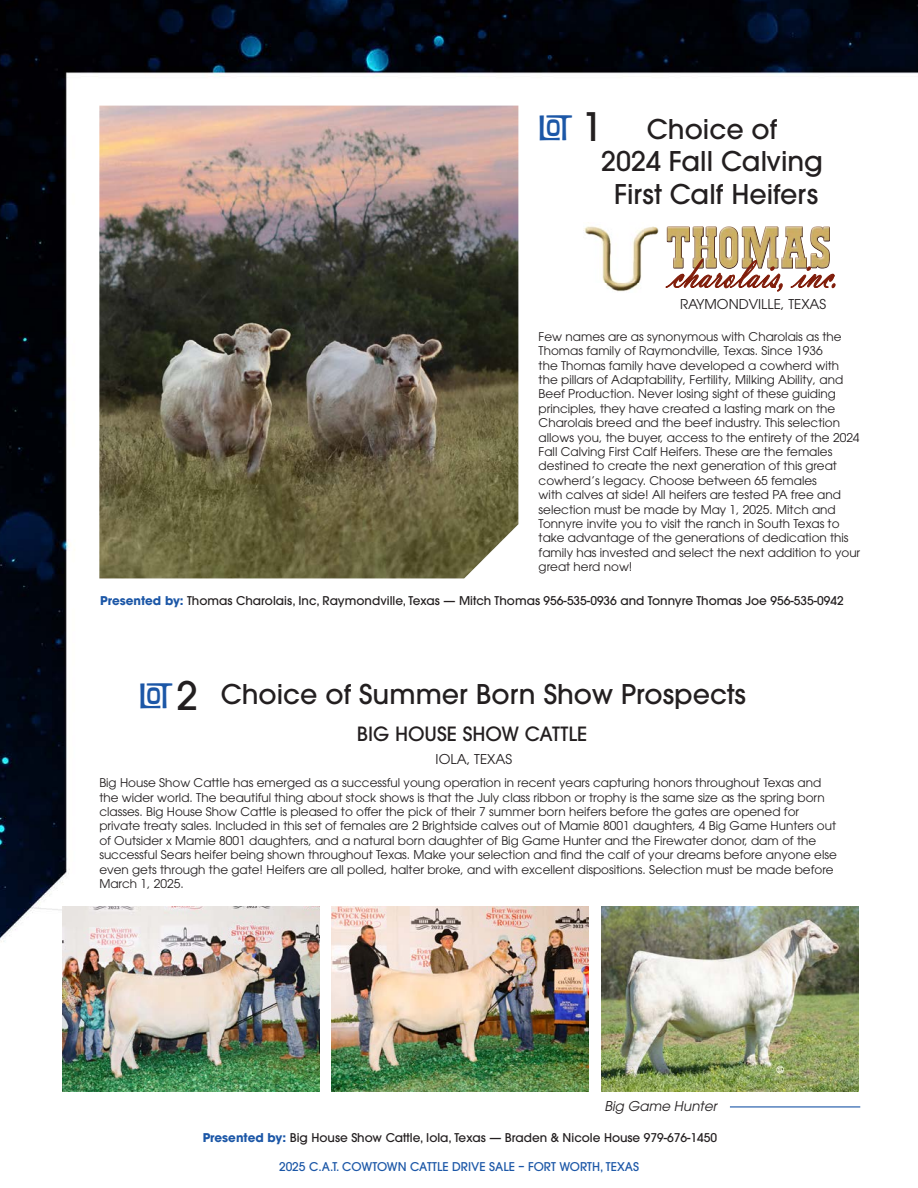
<style>
.page{position:relative;width:918px;height:1188px;background:#fff}
.page>*{position:absolute;margin:0;border:0;box-sizing:border-box;transform-origin:0 0}
.t1{font:39px "Filmotype Maxwell";letter-spacing:-.02em;color:#1c57a7}
.t2{font:500 27px "ITC Avant Garde Pro";color:#231f20}
.t3{font:500 19.5px "ITC Avant Garde Pro";color:#231f20}
.t4{font:13.5px "ITC Avant Garde Pro";color:#231f20}
.cutline_CAT{font:italic 13.5px "ITC Avant Garde Pro";color:#231f20}
.CAT_Footnote{font:12px/14.4px "ITC Avant Garde Pro";color:#231f20}
.consignor{font:500 12px "ITC Avant Garde Pro";color:#231f20}
.t5{font:500 12px "ITC Avant Garde Pro";color:#1c57a7}
.s1{font-family:"ITC Avant Garde Pro";font-weight:500;color:#231f20}
.s2{font-weight:700;color:#1c57a7}
</style>
<div class="page">
<img style="left:0;top:0;width:918px;height:1108px">
<img style="left:99px;top:106px;width:419px;height:472px">
<img style="left:62px;top:906px;width:258px;height:186px">
<img style="left:331px;top:906px;width:258px;height:186px">
<img style="left:601px;top:906px;width:258px;height:186px">
<hr style="left:730px;top:1106px;width:130px;height:1px;background:#1c57a7">
<img style="left:719px;top:226px;width:19px;height:28px">
<img style="left:810px;top:226px;width:20px;height:28px">
<img style="left:781px;top:226px;width:26px;height:28px">
<img style="left:742px;top:226px;width:36px;height:28px">
<img style="left:693px;top:226px;width:24px;height:28px">
<img style="left:667px;top:226px;width:23px;height:28px">
<img style="left:720px;top:227px;width:17px;height:16px">
<img style="left:811px;top:227px;width:18px;height:27px">
<img style="left:726px;top:237px;width:6px;height:17px">
<svg style="left:791px;top:238px;width:6px;height:9px"></svg>
<svg style="left:666px;top:254px;width:169px;height:37px"></svg>
<img style="left:583px;top:292px;width:79px;height:1px">
<img style="left:583px;top:223px;width:79px;height:69px">
<p class="t1" style="left:539px;top:106px;width:66px">lot <span class="s1">1</span></p>
<p class="t2" style="left:647px;top:112px;width:132px">Choice of</p>
<p class="t2" style="left:601px;top:144px;width:224px">2024 Fall Calving</p>
<p class="t2" style="left:614px;top:176px;width:206px">First Calf Heifers</p>
<p class="t4" style="left:680px;top:296px;width:148px">RAYMONDVILLE, TEXAS</p>
<p class="CAT_Footnote" style="left:539px;top:329px;width:323px">Few names are as synonymous with Charolais as the Thomas family of Raymondville, Texas. Since 1936<br>the Thomas family have developed a cowherd with the pillars of Adaptability, Fertility, Milking Ability, and Beef Production. Never losing sight of these guiding principles, they have created a lasting mark on the Charolais breed and the beef industry. This selection allows you, the buyer, access to the entirety of the 2024<br>Fall Calving First Calf Heifers. These are the females destined to create the next generation of this great cowherd’s legacy. Choose between 65 females<br>with calves at side! All heifers are tested PA free and selection must be made by May 1, 2025. Mitch and Tonnyre invite you to visit the ranch in South Texas to take advantage of the generations of dedication this family has invested and select the next addition to your great herd now!</p>
<p class="consignor" style="left:100px;top:593px;width:745px"><span class="s2">Presented by:</span> Thomas Charolais, Inc, Raymondville, Texas — Mitch Thomas 956-535-0936 and Tonnyre Thomas Joe 956-535-0942</p>
<p class="t1" style="left:139px;top:674px;width:61px">lot <span class="s1">2</span></p>
<p class="t2" style="left:221px;top:677px;width:527px">Choice of Summer Born Show Prospects</p>
<p class="t3" style="left:357px;top:722px;width:232px">BIG HOUSE SHOW CATTLE</p>
<p class="t4" style="left:436px;top:751px;width:78px">IOLA, TEXAS</p>
<p class="CAT_Footnote" style="left:99px;top:775px;width:739px">Big House Show Cattle has emerged as a successful young operation in recent years capturing honors throughout Texas and the wider world. The beautiful thing about stock shows is that the July class ribbon or trophy is the same size as the spring born classes. Big House Show Cattle is pleased to offer the pick of their 7 summer born heifers before the gates are opened for private treaty sales. Included in this set of females are 2 Brightside calves out of Mamie 8001 daughters, 4 Big Game Hunters out of Outsider x Mamie 8001 daughters, and a natural born daughter of Big Game Hunter and the Firewater donor, dam of the successful Sears heifer being shown throughout Texas. Make your selection and find the calf of your dreams before anyone else even gets through the gate! Heifers are all polled, halter broke, and with excellent dispositions. Selection must be made before March 1, 2025.</p>
<p class="cutline_CAT" style="left:604px;top:1097px;width:117px">Big Game Hunter</p>
<p class="consignor" style="left:203px;top:1130px;width:516px"><span class="s2">Presented by:</span> Big House Show Cattle, Iola, Texas — Braden &amp; Nicole House 979-676-1450</p>
<p class="t5" style="left:279px;top:1159px;width:361px">2025 C.A.T. COWTOWN CATTLE DRIVE SALE – FORT WORTH, TEXAS</p>
</div>
